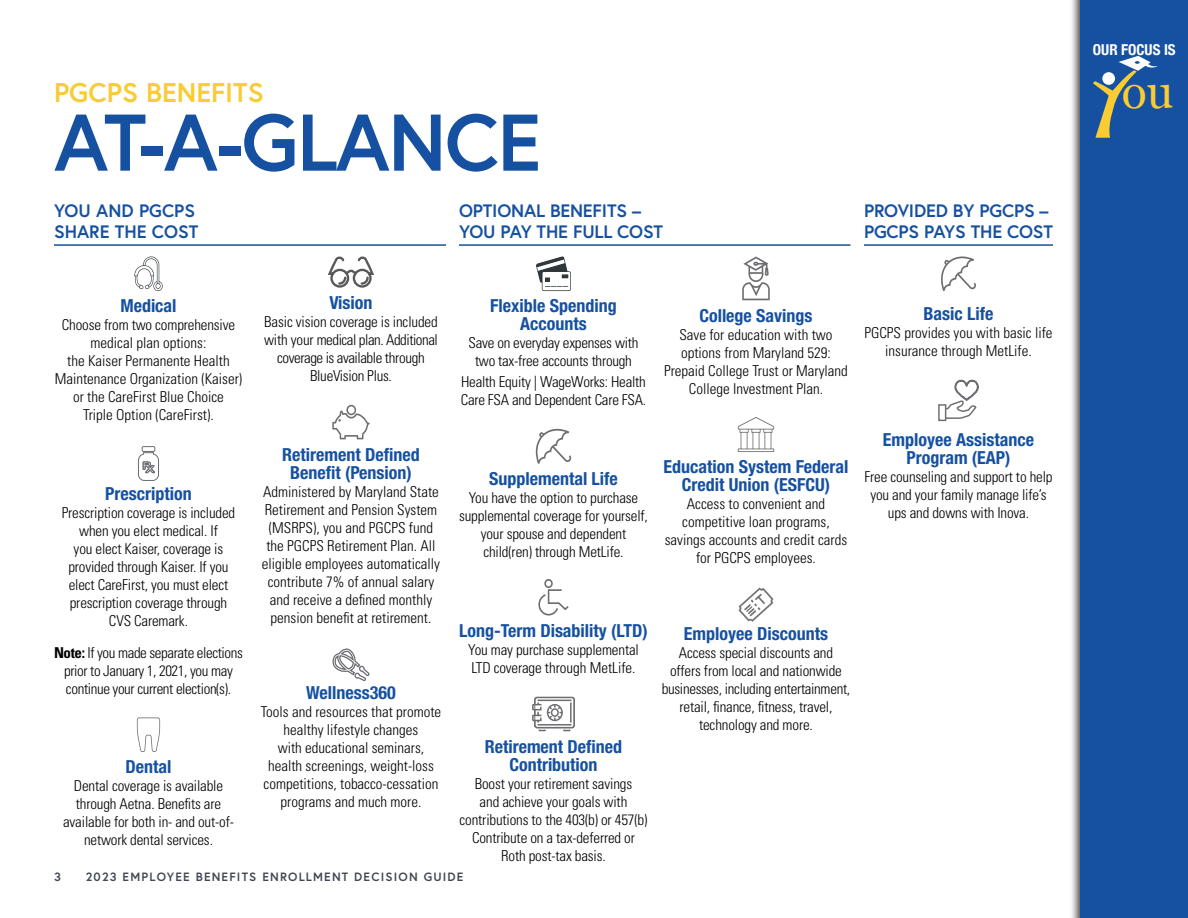
<style>
.page{position:relative;width:1188px;height:918px;background:#fff}
.page>*{position:absolute;margin:0;border:0;box-sizing:border-box;transform-origin:0 0}
.MAIN_TITLE_HEAD{font:700 80.1px "Europa";letter-spacing:-.02em;color:#1651a1}
.bullets{font:46.5px "Georgia";color:#f8cc32}
.SMALL_TITLE_HEAD{font:700 27px "Europa";color:#f8cc32}
.bullets-2{font:700 condensed 18px/18px "Helvetica Neue";color:#1651a1;text-align:center}
.Level_1_header{font:700 18px/21px "Europa";letter-spacing:-.01em;color:#1651a1}
.body_copy{font:300 condensed 15px/18px "Univers";letter-spacing:-.01em;color:#000;text-align:center}
.Level_1_header-2{font:300 condensed 15px/18px "Univers";color:#000;text-align:center}
.bullets-3{font:300 condensed 15px/18px "Univers";letter-spacing:-.015em;color:#000;text-align:center}
.bullets-4{font:700 condensed 15px "Helvetica Neue";color:#fff}
.t1{font:700 12px "Europa";letter-spacing:.1em;color:#414753}
.s1{font-weight:700}
</style>
<div class="page">
<svg style="left:134px;top:256px;width:29px;height:35px"></svg>
<div style="left:142px;top:446px;width:13px;height:6px;border:1px solid #6d6e71"></div>
<svg style="left:138px;top:452px;width:21px;height:29px"></svg>
<svg style="left:137px;top:717px;width:23px;height:35px"></svg>
<svg style="left:328px;top:256px;width:46px;height:32px"></svg>
<svg style="left:332px;top:405px;width:38px;height:34px"></svg>
<svg style="left:332px;top:649px;width:38px;height:33px"></svg>
<div style="left:1069px;top:0;width:119px;height:918px;background:#000;opacity:.75"></div>
<div style="left:1080px;top:0;width:108px;height:918px;background:#1651a1"></div>
<svg style="left:1093px;top:56px;width:64px;height:82px"></svg>
<svg style="left:742px;top:257px;width:28px;height:43px"></svg>
<svg style="left:738px;top:417px;width:36px;height:35px"></svg>
<svg style="left:739px;top:588px;width:34px;height:34px"></svg>
<hr style="left:54px;top:244px;width:392px;height:2px;background:#1651a1">
<svg style="left:536px;top:256px;width:35px;height:35px"></svg>
<svg style="left:536px;top:429px;width:35px;height:35px"></svg>
<svg style="left:538px;top:579px;width:31px;height:37px"></svg>
<svg style="left:532px;top:696px;width:43px;height:36px"></svg>
<hr style="left:459px;top:244px;width:391px;height:2px;background:#1651a1">
<svg style="left:941px;top:256px;width:35px;height:35px"></svg>
<svg style="left:946px;top:379px;width:33px;height:41px"></svg>
<div style="left:938px;top:404px;width:8px;height:17px;background:#fff;border:1px solid #6d6e71"></div>
<hr style="left:864px;top:244px;width:189px;height:2px;background:#1651a1">
<p class="SMALL_TITLE_HEAD" style="left:54px;top:74px;width:211px">PGCPS BENEFITS</p>
<p class="MAIN_TITLE_HEAD" style="left:54px;top:88px;width:489px">AT-A-GLANCE</p>
<p class="Level_1_header" style="left:54px;top:199px;width:146px">YOU AND PGCPS<br>SHARE THE COST</p>
<p class="Level_1_header" style="left:459px;top:199px;width:206px">OPTIONAL BENEFITS –<br>YOU PAY THE FULL COST</p>
<p class="Level_1_header" style="left:864px;top:199px;width:190px">PROVIDED BY PGCPS –<br>PGCPS PAYS THE COST</p>
<p class="bullets-2" style="left:120px;top:297px;width:58px">Medical</p>
<p class="body_copy" style="left:55px;top:316px;width:189px">Choose from two comprehensive medical plan options:<br>the Kaiser Permanente Health<br>Maintenance Organization (Kaiser) or the CareFirst Blue Choice<br>Triple Option (CareFirst).</p>
<p class="bullets-2" style="left:105px;top:484px;width:88px">Prescription</p>
<p class="body_copy" style="left:62px;top:504px;width:175px">Prescription coverage is included when you elect medical. If<br>you elect Kaiser, coverage is provided through Kaiser. If you elect CareFirst, you must elect prescription coverage through<br>CVS Caremark.</p>
<p class="body_copy" style="left:54px;top:643px;width:190px"><span class="s1">Note:</span> If you made separate elections prior to January 1, 2021, you may continue your current election(s).</p>
<p class="bullets-2" style="left:126px;top:758px;width:47px">Dental</p>
<p class="body_copy" style="left:63px;top:777px;width:172px">Dental coverage is available through Aetna. Benefits are available for both in- and out-of&shy;network dental services.</p>
<p class="bullets-2" style="left:329px;top:293px;width:45px">Vision</p>
<p class="body_copy" style="left:264px;top:313px;width:175px">Basic vision coverage is included with your medical plan. Additional coverage is available through<br>BlueVision Plus.</p>
<p class="bullets-2" style="left:282px;top:445px;width:139px">Retirement Defined<br>Benefit (Pension)</p>
<p class="Level_1_header-2" style="left:262px;top:482px;width:180px">Administered by Maryland State<br>Retirement and Pension System (MSRPS), you and PGCPS fund the PGCPS Retirement Plan. All eligible employees automatically contribute 7% of annual salary and receive a defined monthly pension benefit at retirement.</p>
<p class="bullets-2" style="left:306px;top:683px;width:91px">Wellness360</p>
<p class="Level_1_header-2" style="left:261px;top:703px;width:182px">Tools and resources that promote healthy lifestyle changes<br>with educational seminars, health screenings, weight-loss competitions, tobacco-cessation programs and much more.</p>
<p class="bullets-2" style="left:490px;top:297px;width:128px">Flexible Spending<br>Accounts</p>
<p class="bullets-3" style="left:468px;top:334px;width:172px">Save on everyday expenses with two tax-free accounts through</p>
<p class="bullets-3" style="left:461px;top:373px;width:187px;text-align:left">Health Equity | WageWorks: Health<br>Care FSA and Dependent Care FSA.</p>
<p class="bullets-2" style="left:489px;top:469px;width:130px">Supplemental Life</p>
<p class="body_copy" style="left:459px;top:489px;width:190px">You have the option to purchase supplemental coverage for yourself, your spouse and dependent child(ren) through MetLife.</p>
<p class="bullets-2" style="left:459px;top:621px;width:190px">Long-Term Disability (LTD)</p>
<p class="body_copy" style="left:468px;top:641px;width:172px;text-align:left">You may purchase supplemental<br>LTD coverage through MetLife.</p>
<p class="bullets-2" style="left:485px;top:737px;width:139px">Retirement Defined<br>Contribution</p>
<p class="body_copy" style="left:460px;top:774px;width:189px">Boost your retirement savings<br>and achieve your goals with contributions to the 403(b) or 457(b)<br>Contribute on a tax-deferred or<br>Roth post-tax basis.</p>
<p class="t1" style="left:54px;top:869px;width:8px">3</p>
<p class="t1" style="left:86px;top:869px;width:379px">2023 EMPLOYEE BENEFITS ENROLLMENT DECISION GUIDE</p>
<p class="bullets-2" style="left:699px;top:306px;width:115px">College Savings</p>
<p class="body_copy" style="left:664px;top:325px;width:185px">Save for education with two options from Maryland 529:<br>Prepaid College Trust or Maryland<br>College Investment Plan.</p>
<p class="bullets-2" style="left:664px;top:458px;width:186px">Education System Federal<br>Credit Union (ESFCU)</p>
<p class="body_copy" style="left:665px;top:495px;width:184px">Access to convenient and competitive loan programs, savings accounts and credit cards for PGCPS employees.</p>
<p class="bullets-2" style="left:684px;top:624px;width:146px">Employee Discounts</p>
<p class="Level_1_header-2" style="left:662px;top:644px;width:190px">Access special discounts and offers from local and nationwide businesses, including entertainment, retail, finance, fitness, travel, technology and more.</p>
<p class="bullets-2" style="left:924px;top:304px;width:71px">Basic Life</p>
<p class="body_copy" style="left:864px;top:324px;width:190px">PGCPS provides you with basic life insurance through MetLife.</p>
<p class="bullets-2" style="left:883px;top:430px;width:153px">Employee Assistance<br>Program (EAP)</p>
<p class="Level_1_header-2" style="left:864px;top:468px;width:190px">Free counseling and support to help you and your family manage life’s ups and downs with Inova.</p>
<p class="bullets-4" style="left:1093px;top:37px;width:84px">OUR FOCUS IS</p>
<p class="bullets" style="left:1122px;top:58px;width:53px">ou</p>
</div>
